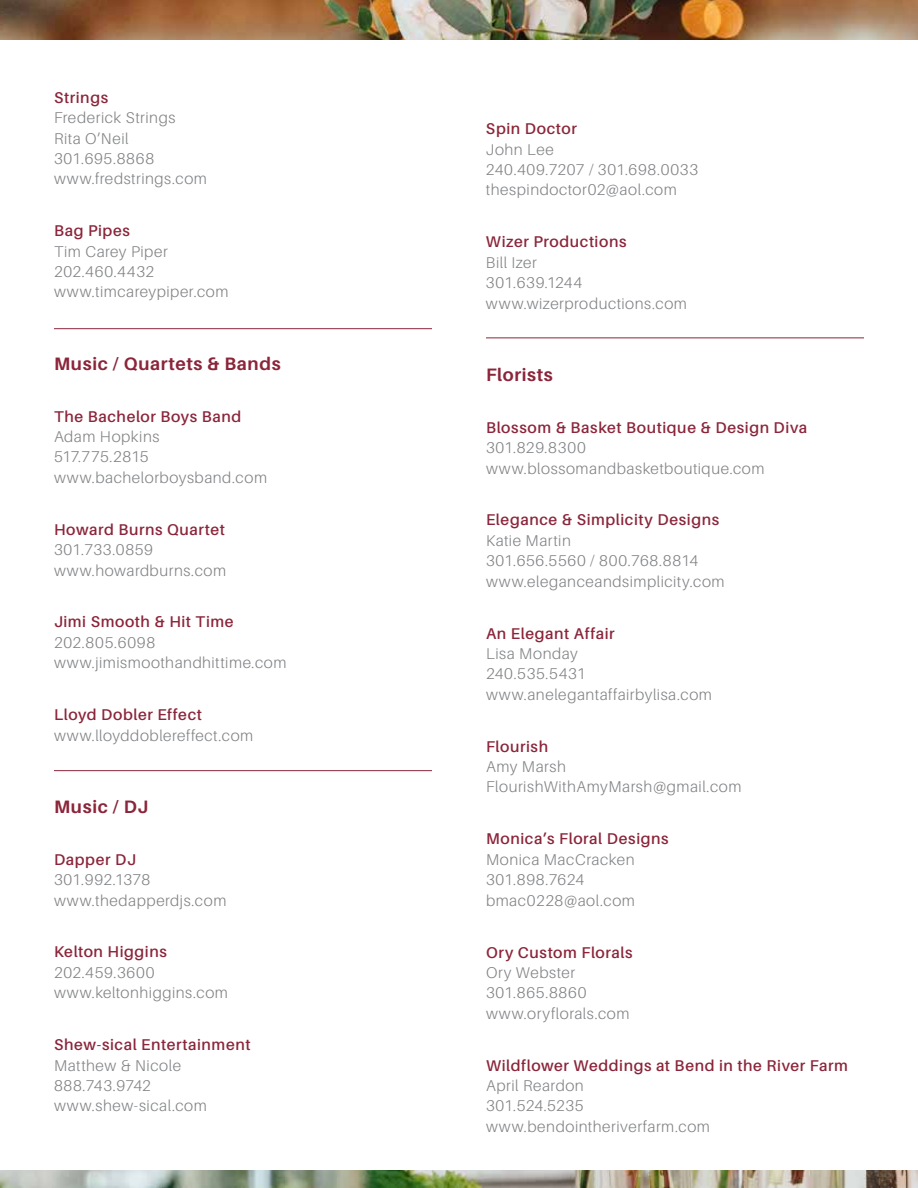
<style>
.page{position:relative;width:918px;height:1188px;background:#fff}
.page>*{position:absolute;margin:0;border:0;box-sizing:border-box;transform-origin:0 0}
.t1{font:700 18px "Aileron";letter-spacing:.035em;color:#8b253a}
.t2{font:300 15.6px/20.4px "Aileron";letter-spacing:.035em;color:#808285}
.t3{font:600 15.6px "Aileron";letter-spacing:.04em;color:#8b253a}
</style>
<div class="page">
<hr style="left:54px;top:328px;width:378px;height:1px;background:#8b253b">
<hr style="left:486px;top:338px;width:378px;height:1px;background:#8b253b">
<hr style="left:54px;top:770px;width:378px;height:1px;background:#8b253b">
<img style="left:0;top:0;width:918px;height:40px">
<img style="left:0;top:1171px;width:918px;height:17px">
<p class="t3" style="left:54px;top:89px;width:56px">Strings</p>
<p class="t2" style="left:54px;top:108px;width:154px">Frederick Strings<br>Rita O’Neil<br>301.695.8868 www.fredstrings.com</p>
<p class="t3" style="left:54px;top:222px;width:77px">Bag Pipes</p>
<p class="t2" style="left:54px;top:241px;width:176px">Tim Carey Piper<br>202.460.4432 www.timcareypiper.com</p>
<p class="t1" style="left:54px;top:353px;width:228px">Music / Quartets &amp; Bands</p>
<p class="t3" style="left:54px;top:408px;width:189px">The Bachelor Boys Band</p>
<p class="t2" style="left:54px;top:427px;width:215px">Adam Hopkins<br>517.775.2815 www.bachelorboysband.com</p>
<p class="t3" style="left:54px;top:521px;width:172px">Howard Burns Quartet</p>
<p class="t2" style="left:54px;top:540px;width:174px">301.733.0859 www.howardburns.com</p>
<p class="t3" style="left:54px;top:613px;width:181px">Jimi Smooth &amp; Hit Time</p>
<p class="t2" style="left:54px;top:632px;width:234px">202.805.6098 www.jimismoothandhittime.com</p>
<p class="t3" style="left:54px;top:706px;width:150px">Lloyd Dobler Effect</p>
<p class="t2" style="left:54px;top:725px;width:201px">www.lloyddoblereffect.com</p>
<p class="t1" style="left:54px;top:797px;width:96px">Music / DJ</p>
<p class="t3" style="left:54px;top:851px;width:83px">Dapper DJ</p>
<p class="t2" style="left:54px;top:870px;width:174px">301.992.1378 www.thedapperdjs.com</p>
<p class="t3" style="left:54px;top:943px;width:114px">Kelton Higgins</p>
<p class="t2" style="left:54px;top:962px;width:175px">202.459.3600 www.keltonhiggins.com</p>
<p class="t3" style="left:54px;top:1036px;width:198px">Shew-sical Entertainment</p>
<p class="t2" style="left:54px;top:1055px;width:154px">Matthew &amp; Nicole<br>888.743.9742 www.shew-sical.com</p>
<p class="t3" style="left:486px;top:120px;width:92px">Spin Doctor</p>
<p class="t2" style="left:486px;top:139px;width:214px">John Lee<br>240.409.7207 / 301.698.0033 thespindoctor02@aol.com</p>
<p class="t3" style="left:486px;top:233px;width:142px">Wizer Productions</p>
<p class="t2" style="left:486px;top:252px;width:203px">Bill Izer<br>301.639.1244 www.wizerproductions.com</p>
<p class="t1" style="left:486px;top:365px;width:68px">Florists</p>
<p class="t3" style="left:486px;top:419px;width:323px">Blossom &amp; Basket Boutique &amp; Design Diva</p>
<p class="t2" style="left:486px;top:438px;width:280px">301.829.8300 www.blossomandbasketboutique.com</p>
<p class="t3" style="left:486px;top:511px;width:235px">Elegance &amp; Simplicity Designs</p>
<p class="t2" style="left:486px;top:530px;width:240px">Katie Martin<br>301.656.5560 / 800.768.8814 www.eleganceandsimplicity.com</p>
<p class="t3" style="left:486px;top:625px;width:130px">An Elegant Affair</p>
<p class="t2" style="left:486px;top:644px;width:228px">Lisa Monday<br>240.535.5431 www.anelegantaffairbylisa.com</p>
<p class="t3" style="left:486px;top:738px;width:64px">Flourish</p>
<p class="t2" style="left:486px;top:757px;width:257px">Amy Marsh<br>FlourishWithAmyMarsh@gmail.com</p>
<p class="t3" style="left:486px;top:830px;width:184px">Monica’s Floral Designs</p>
<p class="t2" style="left:486px;top:849px;width:151px">Monica MacCracken<br>301.898.7624 bmac0228@aol.com</p>
<p class="t3" style="left:486px;top:943px;width:148px">Ory Custom Florals</p>
<p class="t2" style="left:486px;top:962px;width:145px">Ory Webster<br>301.865.8860 www.oryflorals.com</p>
<p class="t3" style="left:486px;top:1057px;width:364px">Wildflower Weddings at Bend in the River Farm</p>
<p class="t2" style="left:486px;top:1076px;width:226px">April Reardon<br>301.524.5235 www.bendointheriverfarm.com</p>
</div>
